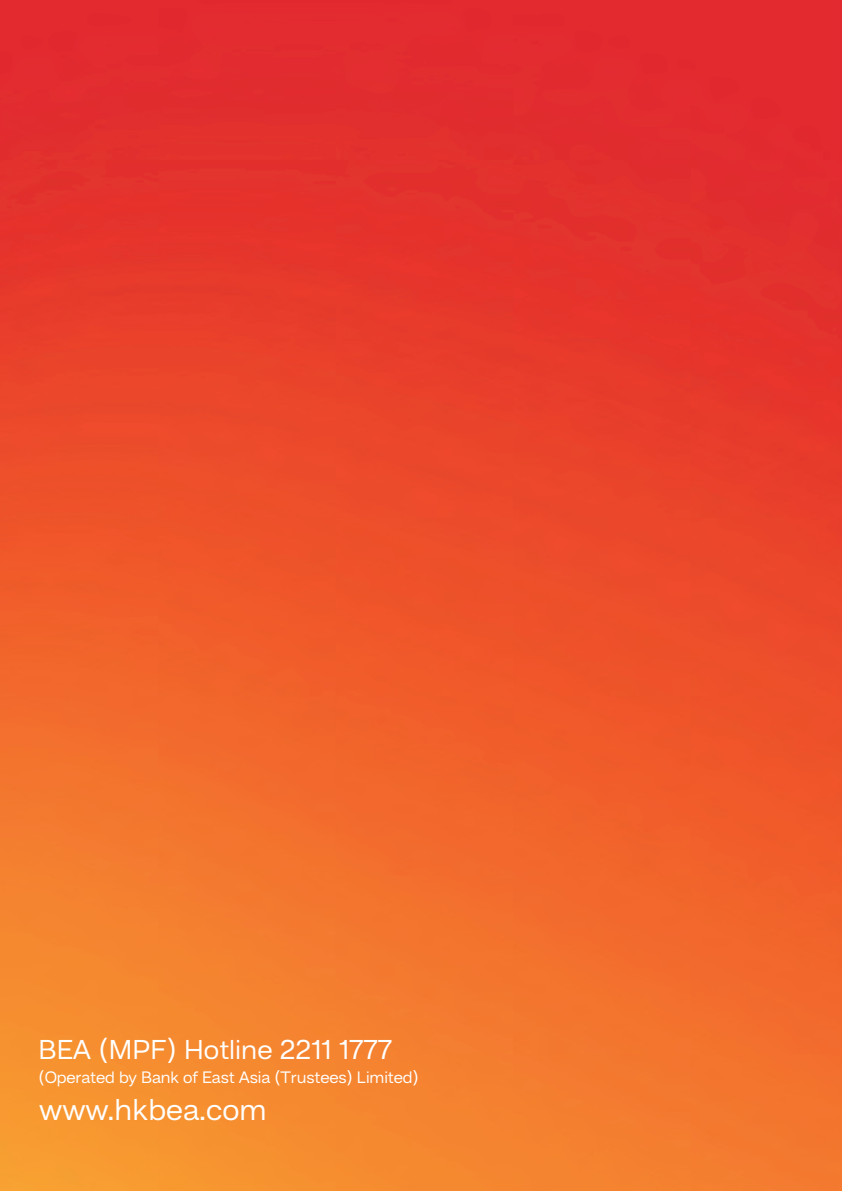
<style>
.page{position:relative;width:842px;height:1191px;background:#fff}
.page>*{position:absolute;margin:0;border:0;box-sizing:border-box;transform-origin:0 0}
.t1{font:31px "Hando";color:#fff}
.t2{font:28px "Hando";color:#fff}
.t3{font:17px "Hando";letter-spacing:-.01em;color:#fff}
</style>
<div class="page">
<img style="left:0;top:0;width:842px;height:1191px">
<svg style="left:841px;top:814px;width:1px;height:377px"></svg>
<h2 class="t2" style="left:39px;top:1032px;width:355px">BEA (MPF) Hotline 2211 1777</h2>
<p class="t3" style="left:39px;top:1067px;width:382px">(Operated by Bank of East Asia (Trustees) Limited)</p>
<h1 class="t1" style="left:39px;top:1090px;width:229px">www.hkbea.com</h1>
</div>
